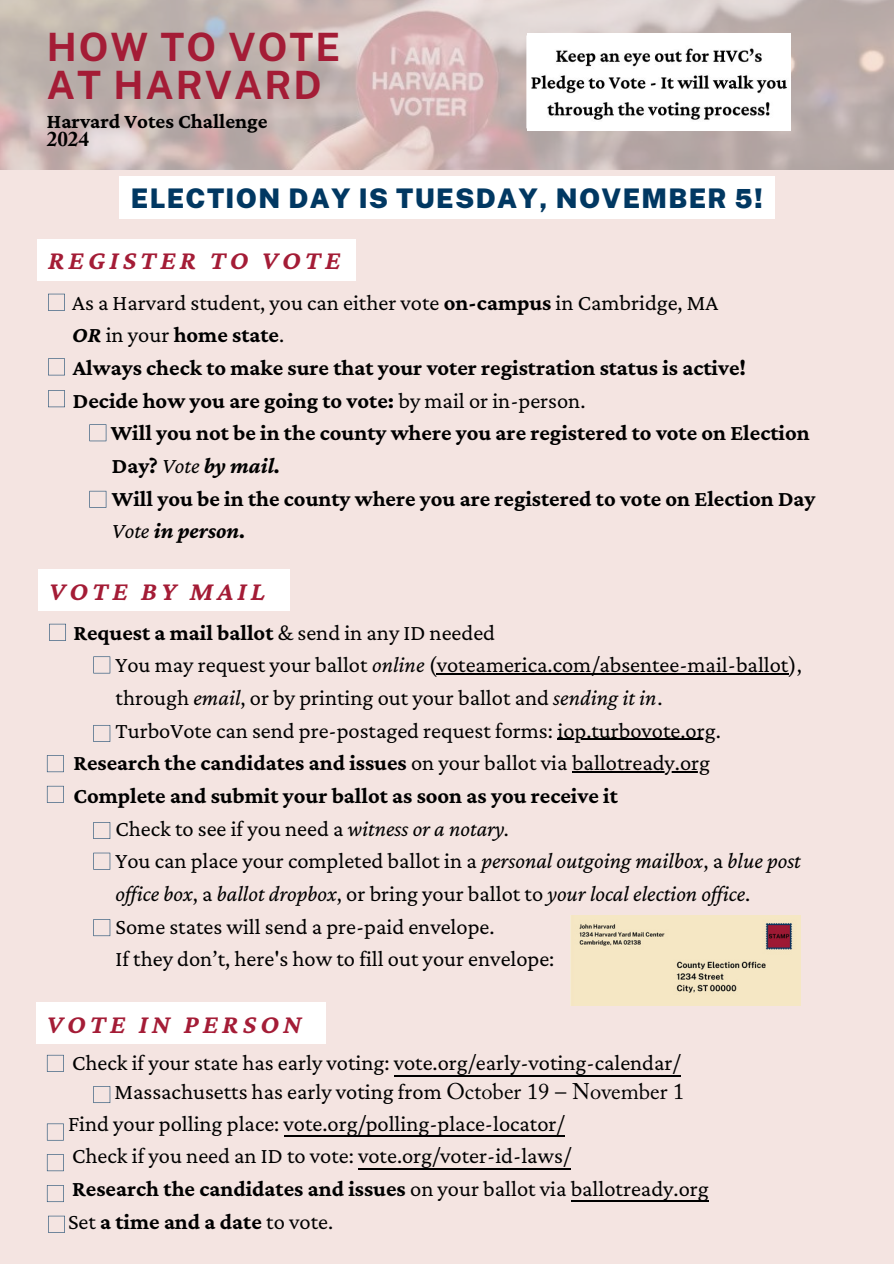
<style>
.page{position:relative;width:894px;height:1264px;background:#fff}
.page>*{position:absolute;margin:0;border:0;box-sizing:border-box;transform-origin:0 0}
.t1{font:700 39px/38.2px "Public Sans";letter-spacing:.05em;color:#a41c36}
.t2{font:italic 700 27px "Crimson Pro";letter-spacing:.15em;color:#a41c36}
.t3{font:900 27px "Public Sans";letter-spacing:.05em;color:#013862}
.t4{font:22.5px/32.7px "Crimson Pro";color:#000;text-align:right}
.t5{font:700 22.5px/32.7px "Crimson Pro";color:#000}
.t6{font:italic 22.5px "Crimson Pro";color:#000}
.t7{font:700 21px "Crimson Pro";color:#000}
.t8{font:700 21px "Adobe Caslon Pro";color:#000}
.s1{font-family:"Archivo"}
.s2{font-weight:400}
.s3{font-style:italic}
.s4{font-weight:400;font-style:italic}
.s5{font-style:normal}
.s6{font-family:"Adobe Caslon Pro"}
.s7{font-weight:700}
</style>
<div class="page">
<div style="left:0;top:0;width:893px;height:1263px;background:#f4e4e1"></div>
<img style="left:0;top:1px;width:893px;height:169px">
<div style="left:119px;top:176px;width:655px;height:42px;background:#fff"></div>
<div style="left:36px;top:1002px;width:290px;height:41px;background:#fff"></div>
<svg style="left:47px;top:1054px;width:17px;height:17px"></svg>
<svg style="left:93px;top:1086px;width:17px;height:16px"></svg>
<svg style="left:47px;top:1123px;width:17px;height:17px"></svg>
<svg style="left:47px;top:1154px;width:17px;height:17px"></svg>
<svg style="left:47px;top:1185px;width:17px;height:16px"></svg>
<svg style="left:48px;top:1215px;width:17px;height:17px"></svg>
<div style="left:37px;top:239px;width:318px;height:41px;background:#fff"></div>
<svg style="left:48px;top:294px;width:17px;height:17px"></svg>
<svg style="left:48px;top:358px;width:17px;height:17px"></svg>
<svg style="left:48px;top:390px;width:17px;height:17px"></svg>
<svg style="left:89px;top:424px;width:17px;height:17px"></svg>
<svg style="left:89px;top:491px;width:17px;height:17px"></svg>
<img style="left:570px;top:915px;width:229px;height:90px">
<hr style="left:436px;top:673px;width:352px;height:1px;background:#000">
<hr style="left:557px;top:738px;width:158px;height:2px;background:#000">
<hr style="left:572px;top:771px;width:138px;height:1px;background:#000">
<svg style="left:49px;top:624px;width:17px;height:16px"></svg>
<svg style="left:93px;top:656px;width:17px;height:17px"></svg>
<svg style="left:47px;top:755px;width:17px;height:17px"></svg>
<svg style="left:47px;top:785px;width:17px;height:17px"></svg>
<svg style="left:93px;top:822px;width:17px;height:17px"></svg>
<svg style="left:93px;top:852px;width:17px;height:17px"></svg>
<svg style="left:93px;top:919px;width:17px;height:17px"></svg>
<div style="left:38px;top:569px;width:251px;height:41px;background:#fff"></div>
<svg style="left:93px;top:725px;width:17px;height:17px"></svg>
<hr style="left:394px;top:1075px;width:287px;height:1px;background:#000">
<img style="left:527px;top:33px;width:263px;height:98px">
<hr style="left:284px;top:1135px;width:280px;height:1px;background:#000">
<hr style="left:358px;top:1168px;width:212px;height:1px;background:#000">
<hr style="left:571px;top:1200px;width:137px;height:1px;background:#000">
<h1 class="t1" style="left:47px;top:27px;width:294px">HOW TO VOTE<br>AT HARVARD</h1>
<p class="t7" style="left:47px;top:109px;width:222px">Harvard Votes Challenge</p>
<p class="t8" style="left:47px;top:127px;width:44px">2024</p>
<p class="t3" style="left:131px;top:182px;width:633px">ELECTION DAY IS TUESDAY, NOVEMBER <span class="s1">5</span>!</p>
<p class="t2" style="left:48px;top:245px;width:294px">REGISTER TO VOTE</p>
<p class="t5" style="left:72px;top:285px;width:675px"><span class="s2">As a Harvard student, you can either vote</span> on-campus <span class="s2">in Cambridge, MA </span><span class="s3">OR</span> <span class="s2">in your</span> home state<span class="s2">.<br></span>Always check to make sure that your voter registration status is active!<br>Decide how you are going to vote: <span class="s2">by mail or in-person.</span></p>
<p class="t5" style="left:111px;top:416px;width:706px">Will you not be in the county where you are registered to vote on Election Day? <span class="s4">Vote</span> <span class="s3">by mail.<br></span>Will you be in the county where you are registered to vote on Election Day <span class="s4">Vote</span> <span class="s3">in person.</span></p>
<p class="t2" style="left:49px;top:575px;width:217px">VOTE BY MAIL</p>
<p class="t5" style="left:73px;top:615px;width:423px">Request a mail ballot <span class="s2">&amp; send in any ID needed</span></p>
<p class="t4" style="left:115px;top:648px;width:687px">You may request your ballot <span class="s3">online</span> (voteamerica.com/absentee-mail-ballot),</p>
<p class="t4" style="left:115px;top:681px;width:548px">through <span class="s3">email</span>, or by printing out your ballot and <span class="s3">sending it in</span>.</p>
<p class="t4" style="left:115px;top:713px;width:606px">TurboVote can send pre-postaged request forms: iop.turbovote.org.</p>
<p class="t5" style="left:73px;top:746px;width:638px">Research the candidates and issues <span class="s2">on your ballot via ballotready.org</span></p>
<p class="t5" style="left:73px;top:779px;width:546px">Complete and submit your ballot as soon as you receive it</p>
<p class="t4" style="left:115px;top:811px;width:395px">Check to see if you need a <span class="s3">witness or a notary.</span></p>
<p class="t4" style="left:115px;top:844px;width:686px">You can place your completed ballot in a <span class="s3">personal outgoing mailbox</span>, a <span class="s3">blue post</span></p>
<p class="t6" style="left:115px;top:880px;width:636px">office box<span class="s5">, a</span> ballot dropbox<span class="s5">, or bring your ballot to</span> your local election office<span class="s5">.</span></p>
<p class="t4" style="left:115px;top:909px;width:380px">Some states will send a pre-paid envelope.</p>
<p class="t4" style="left:115px;top:942px;width:440px">If they don’t, here's how to fill out your envelope:</p>
<p class="t2" style="left:47px;top:1008px;width:256px">VOTE IN PERSON</p>
<p class="t4" style="left:72px;top:1048px;width:613px;line-height:29px">Check if your state has early voting: vote.org/early-voting-calendar/<br>Massachusetts has early voting from <span class="s6">October 19 – November 1</span></p>
<p class="t4" style="left:68px;top:1106px;width:642px;text-align:left">Find your polling place: vote.org/polling-place-locator/<br>Check if you need an ID to vote: vote.org/voter-id-laws/<br><span class="s7">Research the candidates and issues</span> on your ballot via ballotready.org Set <span class="s7">a time and a date</span> to vote.</p>
</div>
